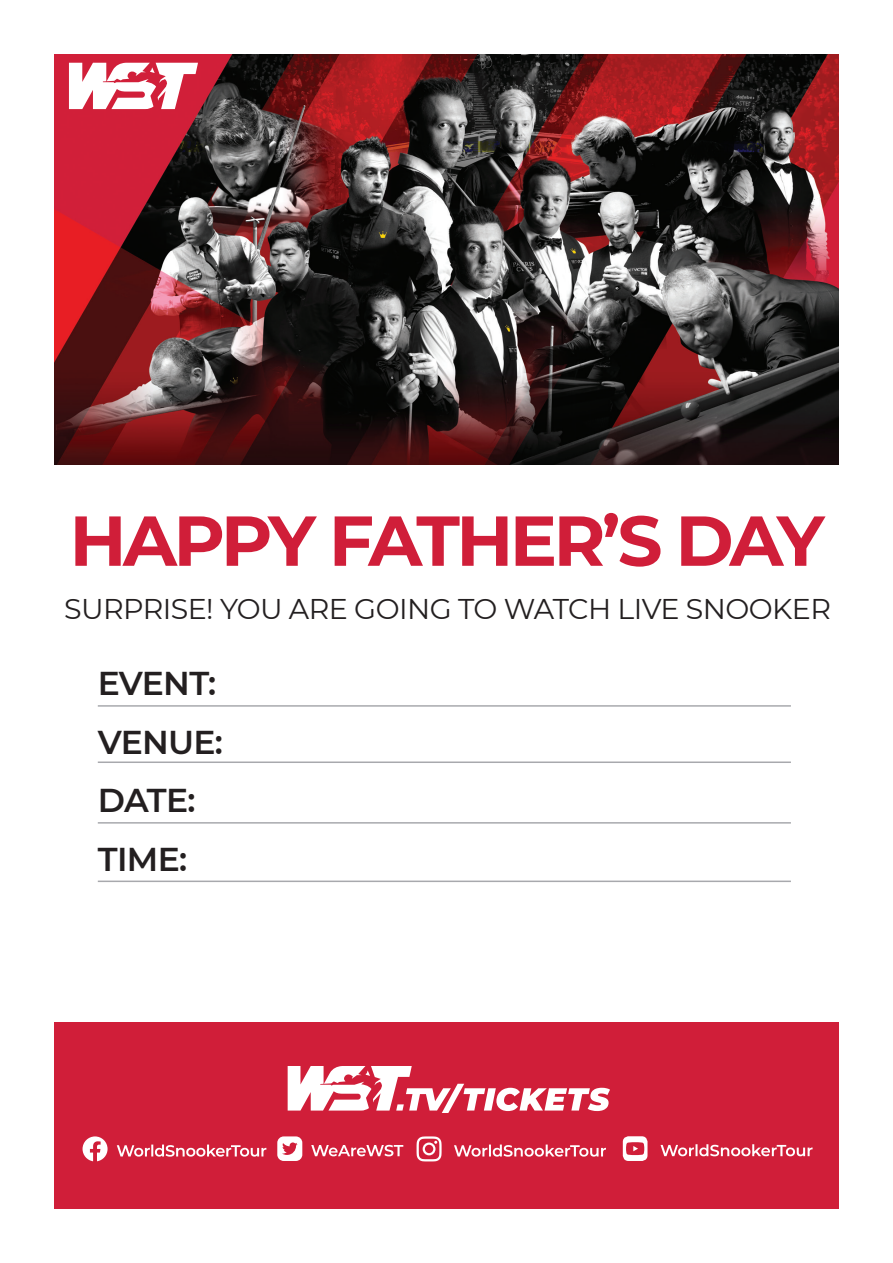
<style>
.page{position:relative;width:893px;height:1263px;background:#fff}
.page>*{position:absolute;margin:0;border:0;box-sizing:border-box;transform-origin:0 0}
.t1{font:700 70.5px "Montserrat";letter-spacing:-.06em;color:#d01e39}
.t2{font:600 33px "Montserrat";letter-spacing:-.02em;color:#231f20}
.t3{font:28.5px "Montserrat";letter-spacing:-.02em;color:#231f20}
</style>
<div class="page">
<img style="left:54px;top:54px;width:785px;height:410px">
<div style="left:54px;top:1023px;width:785px;height:186px;background:#d01e39"></div>
<svg style="left:288px;top:1066px;width:322px;height:46px"></svg>
<svg style="left:83px;top:1136px;width:25px;height:25px"></svg>
<svg style="left:117px;top:1144px;width:149px;height:13px"></svg>
<svg style="left:277px;top:1136px;width:25px;height:25px"></svg>
<svg style="left:311px;top:1145px;width:92px;height:11px"></svg>
<svg style="left:417px;top:1136px;width:25px;height:25px"></svg>
<svg style="left:454px;top:1144px;width:152px;height:13px"></svg>
<svg style="left:623px;top:1136px;width:24px;height:25px"></svg>
<svg style="left:660px;top:1144px;width:153px;height:12px"></svg>
<hr style="left:98px;top:705px;width:693px;height:2px;background:#a8a9ad">
<hr style="left:98px;top:761px;width:693px;height:2px;background:#a8a9ad">
<hr style="left:98px;top:822px;width:693px;height:2px;background:#a8a9ad">
<hr style="left:98px;top:880px;width:693px;height:2px;background:#a8a9ad">
<svg style="left:69px;top:63px;width:129px;height:46px"></svg>
<p class="t1" style="left:70px;top:490px;width:756px">HAPPY FATHER’S DAY</p>
<p class="t3" style="left:64px;top:589px;width:768px">SURPRISE! YOU ARE GOING TO WATCH LIVE SNOOKER</p>
<p class="t2" style="left:98px;top:660px;width:120px">EVENT:</p>
<p class="t2" style="left:98px;top:719px;width:127px">VENUE:</p>
<p class="t2" style="left:98px;top:777px;width:99px">DATE:</p>
<p class="t2" style="left:98px;top:836px;width:91px">TIME:</p>
</div>
